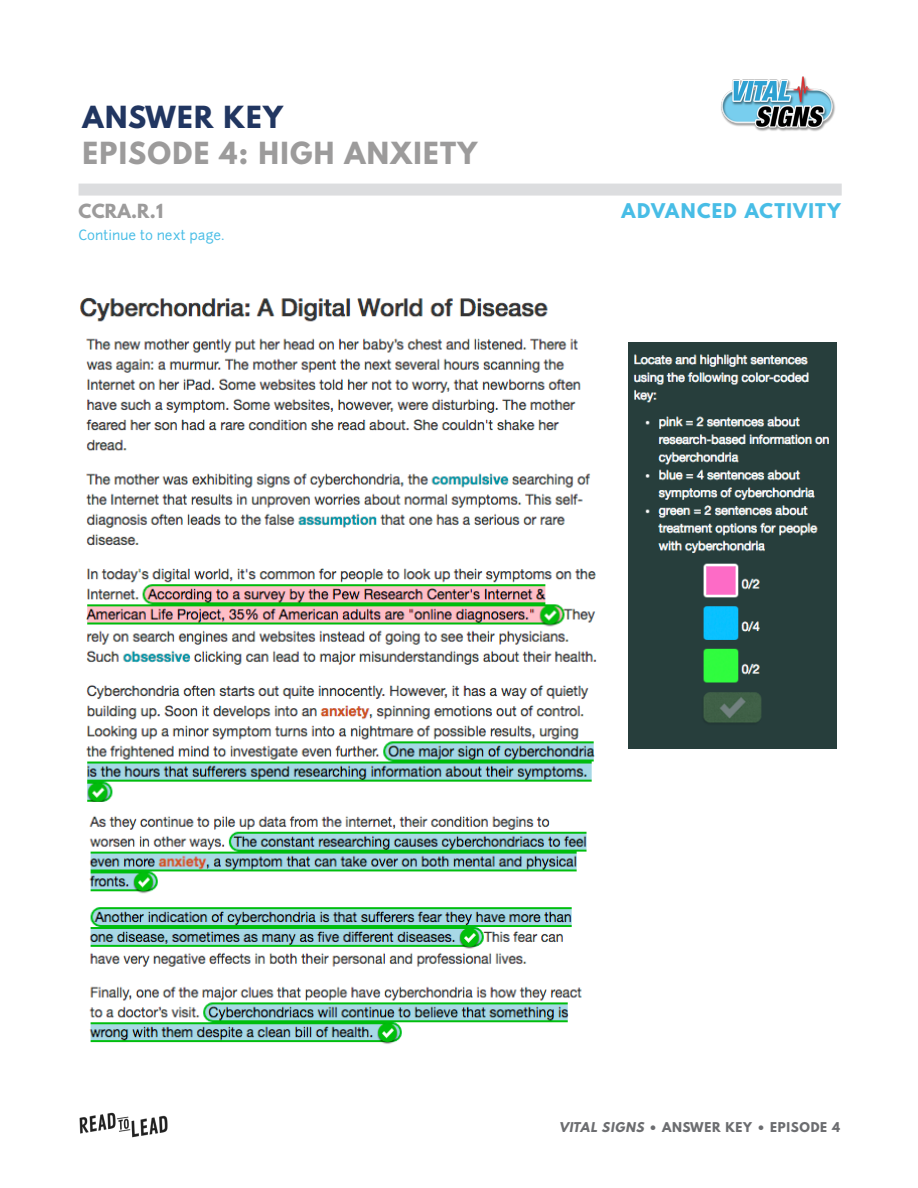
<style>
.page{position:relative;width:918px;height:1188px;background:#fff}
.page>*{position:absolute;margin:0;border:0;box-sizing:border-box;transform-origin:0 0}
.t1{font:700 27px "League Spartan";letter-spacing:.05em;color:#9c9b9b}
.t2{font:700 27px "League Spartan";letter-spacing:.05em;color:#213661}
.t3{font:700 18px "League Spartan";letter-spacing:.07em;color:#48bde6}
.t4{font:700 17.25px "League Spartan";color:#9c9b9b}
.t5{font:13.5px "Junction";color:#48bde6}
.t6{font:700 12px "League Spartan";letter-spacing:.06em;color:#6c6d70}
.s1{font-style:italic}
</style>
<div class="page">
<div style="left:79px;top:184px;width:763px;height:12px;background:#dcdddf"></div>
<img style="left:721px;top:76px;width:114px;height:55px">
<img style="left:79px;top:1112px;width:89px;height:26px">
<img style="left:80px;top:298px;width:556px;height:504px">
<img style="left:628px;top:342px;width:208px;height:406px">
<img style="left:89px;top:816px;width:498px;height:228px">
<h1 class="t2" style="left:83px;top:96px;width:202px">ANSWER KEY</h1>
<h1 class="t1" style="left:83px;top:132px;width:396px">EPISODE 4: HIGH ANXIETY</h1>
<h3 class="t4" style="left:79px;top:197px;width:86px">CCRA.R.1</h3>
<h2 class="t3" style="left:621px;top:196px;width:221px">ADVANCED ACTIVITY</h2>
<p class="t5" style="left:79px;top:226px;width:147px">Continue to next page.</p>
<p class="t6" style="left:559px;top:1117px;width:282px"><span class="s1">VITAL SIGNS</span> • ANSWER KEY • EPISODE 4</p>
</div>
